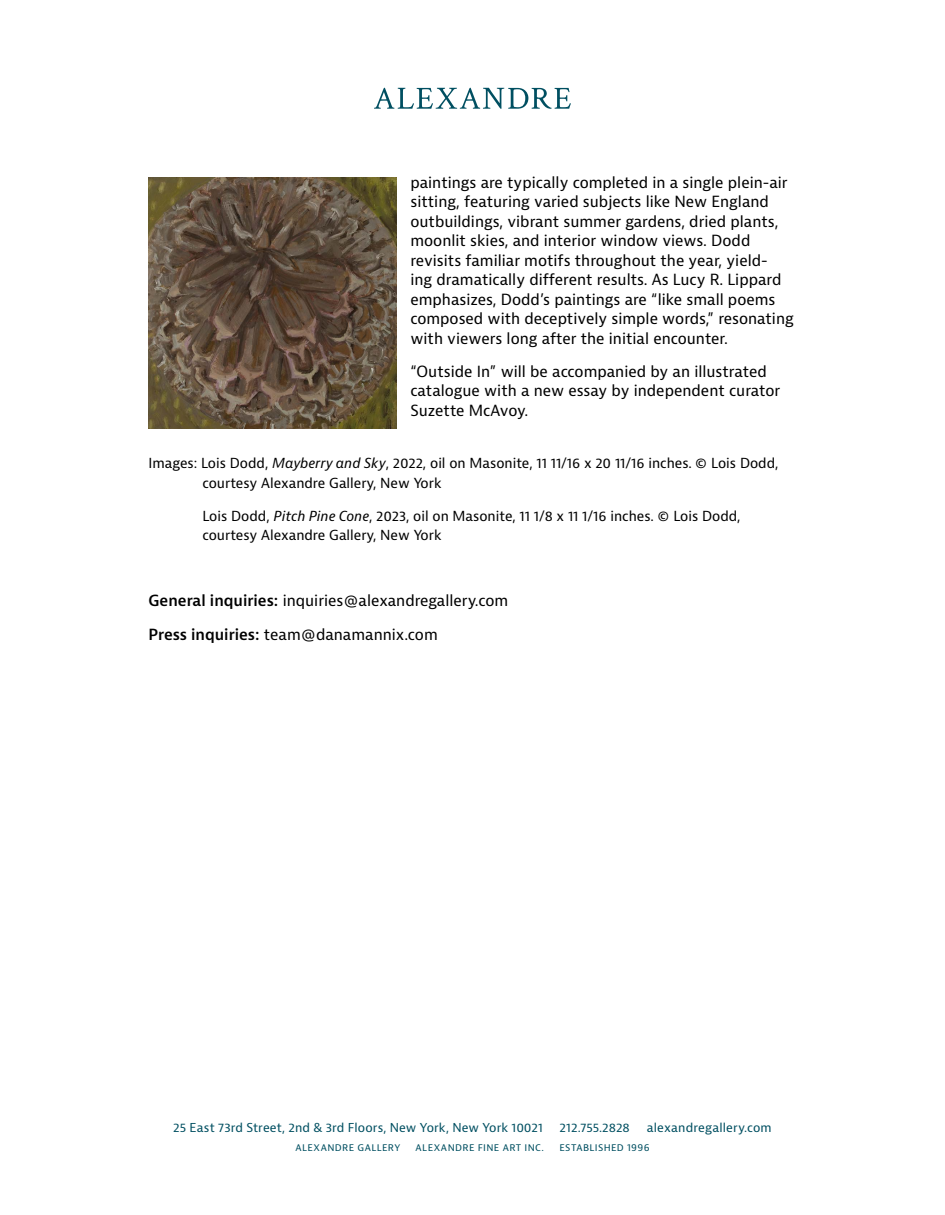
<style>
.page{position:relative;width:945px;height:1215px;background:#fff}
.page>*{position:absolute;margin:0;border:0;box-sizing:border-box;transform-origin:0 0}
.t1{font:15px/19.5px "Bernina Sans";color:#000}
.t2{font:13.5px/19.5px "Bernina Sans";color:#000}
.t3{font:12px "Bernina Sans";letter-spacing:.01em;color:#004f61}
.t4{font:9.75px "Bernina Sans";letter-spacing:.045em;color:#004f61}
.s1{font-style:italic}
.s2{font-weight:600}
</style>
<div class="page">
<svg style="left:374px;top:88px;width:197px;height:21px"></svg>
<img style="left:148px;top:178px;width:249px;height:250px">
<p class="t1" style="left:410px;top:173px;width:385px">paintings are typically completed in a single plein-air sitting, featuring varied subjects like New England outbuildings, vibrant summer gardens, dried plants, moonlit skies, and interior window views. Dodd revisits familiar motifs throughout the year, yield-<br>ing dramatically different results. As Lucy R. Lippard emphasizes, Dodd’s paintings are “like small poems composed with deceptively simple words,” resonating with viewers long after the initial encounter.</p>
<p class="t1" style="left:410px;top:362px;width:371px">“Outside In” will be accompanied by an illustrated catalogue with a new essay by independent curator<br>Suzette McAvoy.</p>
<p class="t2" style="left:202px;top:454px;width:578px;text-indent:-54px">Images: Lois Dodd, <span class="s1">Mayberry and Sky</span>, 2022, oil on Masonite, 11 11/16 x 20 11/16 inches. © Lois Dodd, courtesy Alexandre Gallery, New York</p>
<p class="t2" style="left:202px;top:506px;width:540px">Lois Dodd, <span class="s1">Pitch Pine Cone</span>, 2023, oil on Masonite, 11 1/8 x 11 1/16 inches. © Lois Dodd, courtesy Alexandre Gallery, New York</p>
<p class="t1" style="left:148px;top:591px;width:361px"><span class="s2">General inquiries:</span> inquiries@alexandregallery.com</p>
<p class="t1" style="left:148px;top:625px;width:291px"><span class="s2">Press inquiries:</span> team@danamannix.com</p>
<p class="t3" style="left:173px;top:1119px;width:371px">25 East 73rd Street, 2nd &amp; 3rd Floors, New York, New York 10021</p>
<p class="t3" style="left:560px;top:1119px;width:72px">212.755.2828</p>
<p class="t3" style="left:647px;top:1119px;width:126px">alexandregallery.com</p>
<p class="t4" style="left:295px;top:1141px;width:107px">ALEXANDRE GALLERY</p>
<p class="t4" style="left:416px;top:1141px;width:130px">ALEXANDRE FINE ART INC.</p>
<p class="t4" style="left:559px;top:1141px;width:92px">ESTABLISHED 1996</p>
</div>
